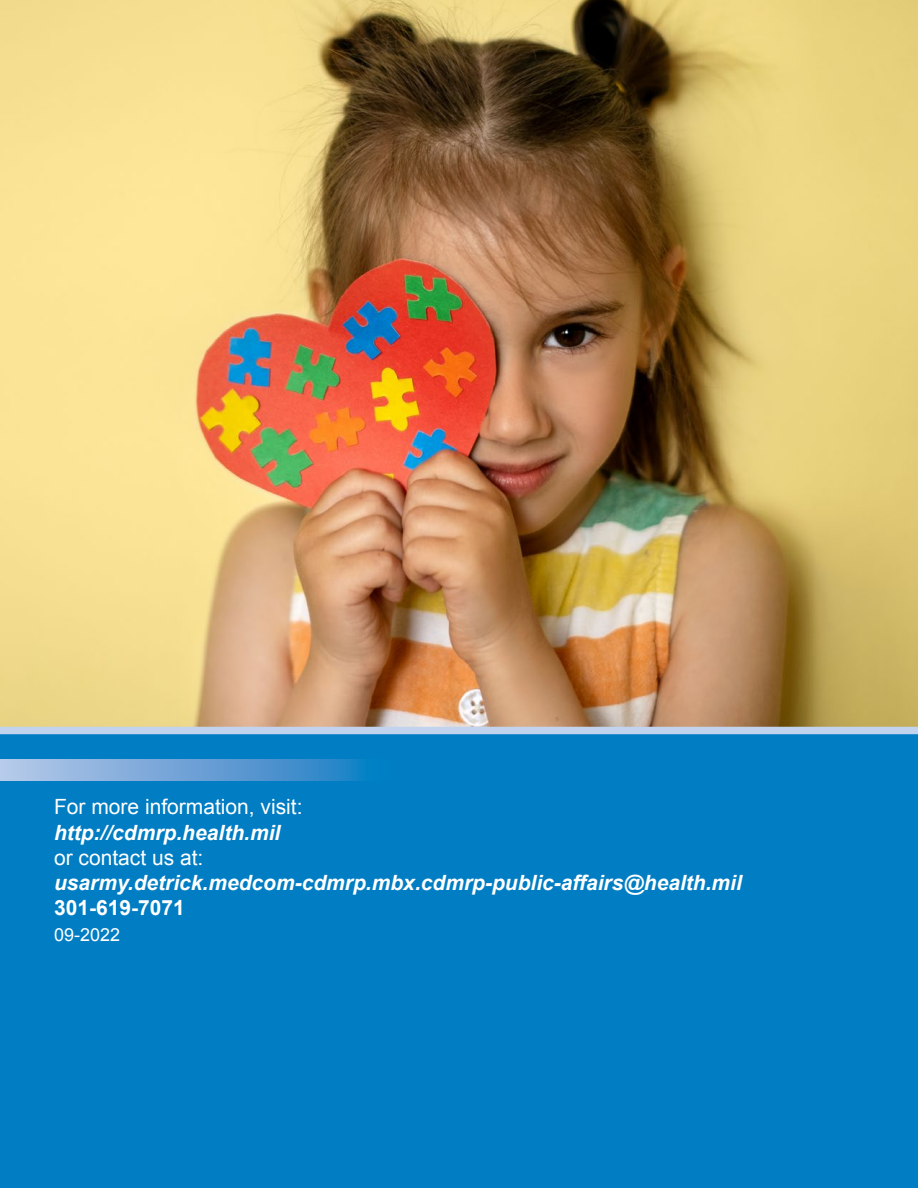
<style>
.page{position:relative;width:918px;height:1188px;background:#fff}
.page>*{position:absolute;margin:0;border:0;box-sizing:border-box;transform-origin:0 0}
.t1{font:italic 700 21px "Arial";color:#fff}
.t2{font:21px "Arial";color:#fff}
.t3{font:700 21px "Arial";color:#fff}
.t4{font:18px "Arial";color:#fff}
</style>
<div class="page">
<img style="left:0;top:0;width:918px;height:727px">
<div style="left:0;top:729px;width:918px;height:459px;background:#007dc3"></div>
<svg style="left:0;top:759px;width:360px;height:22px;background:#6fa4d7"></svg>
<div style="left:0;top:727px;width:918px;height:7px;background:#c1d3ed"></div>
<p class="t2" style="left:54px;top:793px;width:250px">For more information, visit:</p>
<p class="t1" style="left:54px;top:819px;width:228px">http://cdmrp.health.mil</p>
<p class="t2" style="left:54px;top:844px;width:151px">or contact us at:</p>
<p class="t1" style="left:54px;top:869px;width:689px">usarmy.detrick.medcom-cdmrp.mbx.cdmrp-public-affairs@health.mil</p>
<p class="t3" style="left:54px;top:894px;width:132px">301-619-7071</p>
<p class="t4" style="left:54px;top:923px;width:68px">09-2022</p>
</div>
